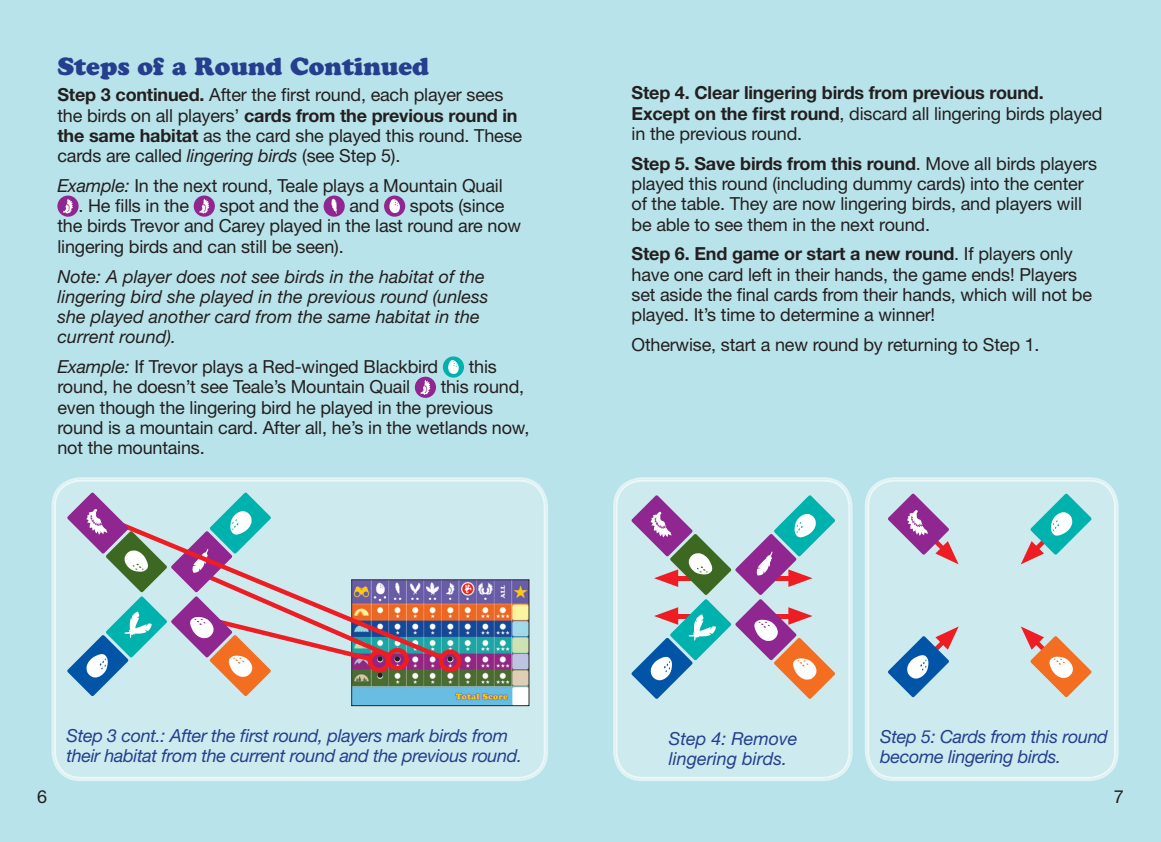
<style>
.page{position:relative;width:1161px;height:842px;background:#b9e3ea}
.page>*{position:absolute;margin:0;border:0;box-sizing:border-box;transform-origin:0 0}
.t1{font:24.75px "Cooper Black Std";color:#253f8e}
.t2{font:18px/20.2px "Helvetica Neue";letter-spacing:-.01em;color:#231f20}
.t3{font:italic 18px/20.2px "Helvetica Neue";color:#231f20}
.t4{font:italic 18px/20.2px "Helvetica Neue";letter-spacing:-.02em;color:#253f8e}
.t5{font:700 18px/20.2px "Helvetica Neue";letter-spacing:-.01em;color:#231f20}
.t6{font:italic 18px/20.2px "Helvetica Neue";color:#253f8e}
.s1{font-weight:700}
.s2{font-style:italic}
.s3{font-weight:400}
</style>
<div class="page">
<svg style="left:52px;top:477px;width:496px;height:304px;fill:#e2f3f6"></svg>
<svg style="left:54px;top:479px;width:492px;height:300px;fill:#cdebef"></svg>
<svg style="left:865px;top:477px;width:253px;height:304px;fill:#e2f3f6"></svg>
<div style="left:867px;top:479px;width:249px;height:300px;background:#cdebef"></div>
<svg style="left:613px;top:477px;width:240px;height:304px;fill:#ddf1f4"></svg>
<svg style="left:615px;top:479px;width:235px;height:300px;fill:#cdebef"></svg>
<div style="left:57px;top:196px;width:22px;height:21px;background:#90268f;border-radius:50%"></div>
<svg style="left:63px;top:199px;width:10px;height:15px"></svg>
<div style="left:194px;top:196px;width:21px;height:21px;background:#90268f;border-radius:50%"></div>
<svg style="left:199px;top:199px;width:10px;height:15px"></svg>
<div style="left:324px;top:196px;width:21px;height:21px;background:#90268f;border-radius:50%"></div>
<svg style="left:331px;top:199px;width:6px;height:15px"></svg>
<div style="left:384px;top:196px;width:21px;height:21px;background:#90268f;border-radius:50%"></div>
<svg style="left:389px;top:199px;width:11px;height:14px"></svg>
<div style="left:443px;top:356px;width:21px;height:22px;background:#00b2ad;border-radius:50%"></div>
<svg style="left:448px;top:360px;width:11px;height:14px"></svg>
<div style="left:415px;top:377px;width:21px;height:21px;background:#90268f;border-radius:50%"></div>
<svg style="left:420px;top:380px;width:10px;height:15px"></svg>
<svg style="left:631px;top:495px;width:204px;height:204px"></svg>
<svg style="left:888px;top:626px;width:71px;height:71px"></svg>
<svg style="left:1021px;top:626px;width:70px;height:71px"></svg>
<svg style="left:888px;top:493px;width:71px;height:71px"></svg>
<svg style="left:1021px;top:493px;width:70px;height:71px"></svg>
<svg style="left:67px;top:492px;width:462px;height:214px"></svg>
<h1 class="t1" style="left:57px;top:51px;width:373px">Steps of a Round Continued</h1>
<p class="t2" style="left:57px;top:85px;width:466px"><span class="s1">Step 3 continued.</span> After the first round, each player sees the birds on all players’ <span class="s1">cards from the previous round in the same habitat</span> as the card she played this round. These cards are called <span class="s2">lingering birds</span> (see Step 5).</p>
<p class="t2" style="left:78px;top:175px;width:426px;text-indent:-21px"><span class="s2">Example:</span> In the next round, Teale plays a Mountain Quail . He fills in the</p>
<p class="t2" style="left:57px;top:195px;width:465px;text-indent:352px">spots (since the birds Trevor and Carey played in the last round are now lingering birds and can still be seen).</p>
<p class="t3" style="left:57px;top:266px;width:433px">Note: A player does not see birds in the habitat of the lingering bird she played in the previous round (unless she played another card from the same habitat in the current round).</p>
<p class="t2" style="left:57px;top:356px;width:382px"><span class="s2">Example:</span> If Trevor plays a Red-winged Blackbird</p>
<p class="t2" style="left:469px;top:356px;width:30px">this</p>
<p class="t2" style="left:57px;top:377px;width:354px">round, he doesn’t see Teale’s Mountain Quail</p>
<p class="t2" style="left:220px;top:195px;width:101px">spot and the</p>
<p class="t2" style="left:349px;top:195px;width:31px">and</p>
<p class="t2" style="left:57px;top:377px;width:473px;text-indent:383px">this round, even though the lingering bird he played in the previous round is a mountain card. After all, he’s in the wetlands now, not the mountains.</p>
<p class="t5" style="left:631px;top:83px;width:472px">Step 4. Clear lingering birds from previous round.<br>Except on the first round<span class="s3">, discard all lingering birds played in the previous round.</span></p>
<p class="t2" style="left:631px;top:153px;width:467px"><span class="s1">Step 5. Save birds from this round</span>. Move all birds players played this round (including dummy cards) into the center of the table. They are now lingering birds, and players will be able to see them in the next round.</p>
<p class="t2" style="left:631px;top:244px;width:462px"><span class="s1">Step 6. End game or start a new round</span>. If players only have one card left in their hands, the game ends! Players set aside the final cards from their hands, which will not be played. It’s time to determine a winner!</p>
<p class="t2" style="left:631px;top:334px;width:409px">Otherwise, start a new round by returning to Step 1.</p>
<p class="t4" style="left:66px;top:725px;width:457px">Step 3 cont.: After the first round, players mark birds from their habitat from the current round and the previous round.</p>
<p class="t6" style="left:669px;top:728px;width:130px">Step 4: Remove lingering birds.</p>
<p class="t4" style="left:880px;top:726px;width:229px">Step 5: Cards from this round become lingering birds.</p>
<p class="t2" style="left:37px;top:786px;width:12px">6</p>
<p class="t2" style="left:1114px;top:786px;width:12px">7</p>
</div>
